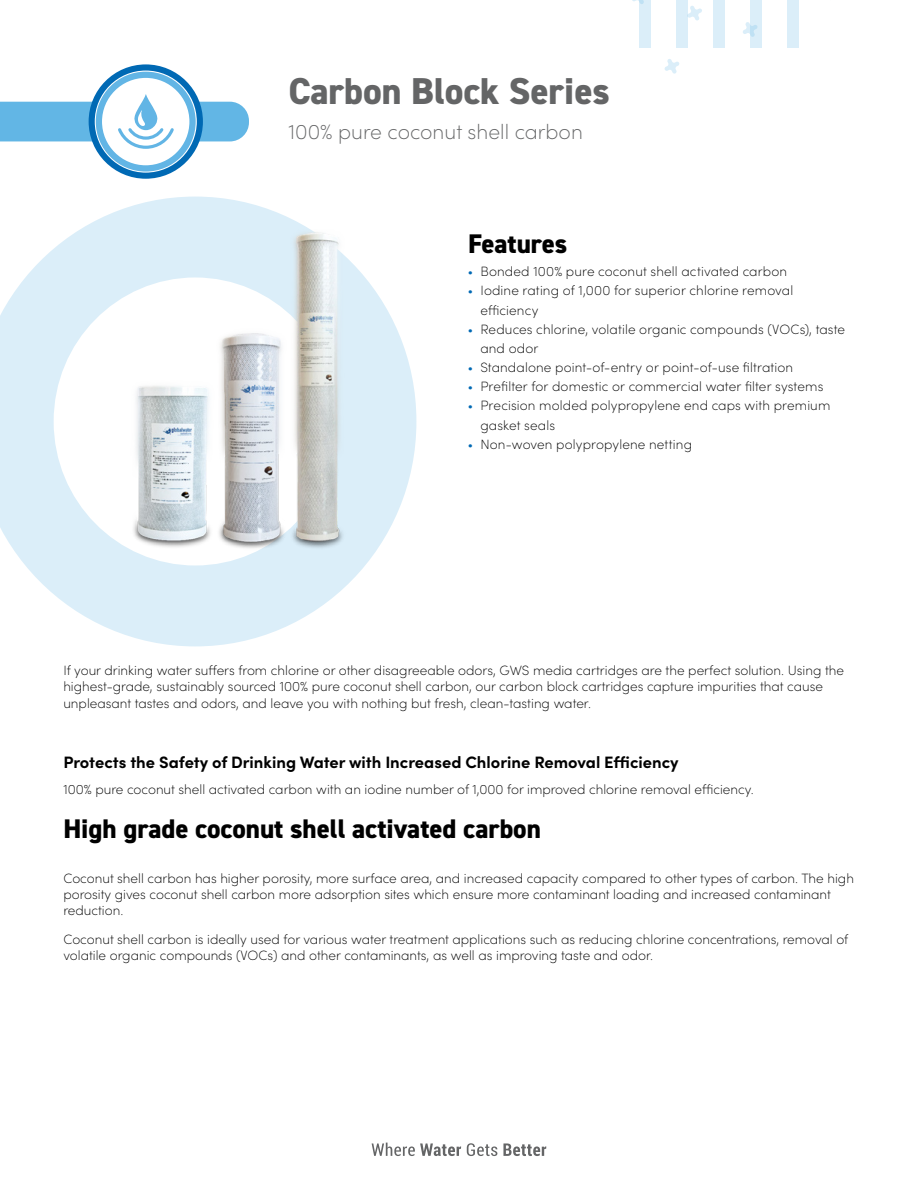
<style>
.page{position:relative;width:918px;height:1188px;background:#fff}
.page>*{position:absolute;margin:0;border:0;box-sizing:border-box;transform-origin:0 0}
.t1{font:800 37.5px "DIN2014";color:#646566}
.t2{font:800 27px "DIN2014";color:#000}
.t3{font:200 21px "Sofia Pro";color:#646566}
.t4{font:700 16.5px "Sofia Pro";color:#000}
.t5{font:200 13.5px/16.2px "Sofia Pro";color:#000}
.s1{color:#0069b4}
</style>
<div class="page">
<svg style="left:89px;top:64px;width:114px;height:115px"></svg>
<svg style="left:372px;top:1143px;width:89px;height:13px"></svg>
<svg style="left:467px;top:1143px;width:30px;height:13px"></svg>
<svg style="left:503px;top:1143px;width:43px;height:13px"></svg>
<svg style="left:632px;top:0;width:119px;height:74px"></svg>
<div style="left:640px;top:0;width:11px;height:48px;background:#dbeef9"></div>
<div style="left:677px;top:0;width:11px;height:48px;background:#dbeef9"></div>
<div style="left:714px;top:0;width:11px;height:48px;background:#dbeef9"></div>
<svg style="left:751px;top:0;width:11px;height:48px"></svg>
<div style="left:787px;top:0;width:12px;height:48px;background:#dbeef9"></div>
<svg style="left:0;top:197px;width:416px;height:449px;fill:#dbeef9"></svg>
<svg style="left:0;top:72px;width:249px;height:99px"></svg>
<img style="left:125px;top:230px;width:258px;height:328px">
<h1 class="t1" style="left:289px;top:66px;width:323px">Carbon Block Series</h1>
<h3 class="t3" style="left:289px;top:116px;width:296px">100% pure coconut shell carbon</h3>
<h2 class="t2" style="left:468px;top:225px;width:101px">Features</h2>
<p class="t5" style="left:468px;top:263px;width:321px"><span class="s1">•</span> Bonded 100% pure coconut shell activated carbon</p>
<p class="t5" style="left:480px;top:280px;width:314px;line-height:19.2px;text-indent:-13px"><span class="s1">•</span> Iodine rating of 1,000 for superior chlorine removal efficiency</p>
<p class="t5" style="left:480px;top:319px;width:366px;line-height:19.2px;text-indent:-13px"><span class="s1">•</span> Reduces chlorine, volatile organic compounds (VOCs), taste and odor</p>
<p class="t5" style="left:468px;top:359px;width:327px"><span class="s1">•</span> Standalone point-of-entry or point-of-use filtration</p>
<p class="t5" style="left:468px;top:378px;width:357px"><span class="s1">•</span> Prefilter for domestic or commercial water filter systems</p>
<p class="t5" style="left:480px;top:395px;width:351px;line-height:19.2px;text-indent:-13px"><span class="s1">•</span> Precision molded polypropylene end caps with premium gasket seals</p>
<p class="t5" style="left:468px;top:435px;width:226px"><span class="s1">•</span> Non-woven polypropylene netting</p>
<p class="t5" style="left:63px;top:662px;width:782px">If your drinking water suffers from chlorine or other disagreeable odors, GWS media cartridges are the perfect solution. Using the highest-grade, sustainably sourced 100% pure coconut shell carbon, our carbon block cartridges capture impurities that cause unpleasant tastes and odors, and leave you with nothing but fresh, clean-tasting water.</p>
<p class="t4" style="left:63px;top:750px;width:617px">Protects the Safety of Drinking Water with Increased Chlorine Removal Efficiency</p>
<p class="t5" style="left:63px;top:780px;width:692px">100% pure coconut shell activated carbon with an iodine number of 1,000 for improved chlorine removal efficiency.</p>
<h2 class="t2" style="left:63px;top:811px;width:479px">High grade coconut shell activated carbon</h2>
<p class="t5" style="left:63px;top:869px;width:792px">Coconut shell carbon has higher porosity, more surface area, and increased capacity compared to other types of carbon. The high porosity gives coconut shell carbon more adsorption sites which ensure more contaminant loading and increased contaminant reduction.</p>
<p class="t5" style="left:63px;top:930px;width:786px">Coconut shell carbon is ideally used for various water treatment applications such as reducing chlorine concentrations, removal of volatile organic compounds (VOCs) and other contaminants, as well as improving taste and odor.</p>
</div>
